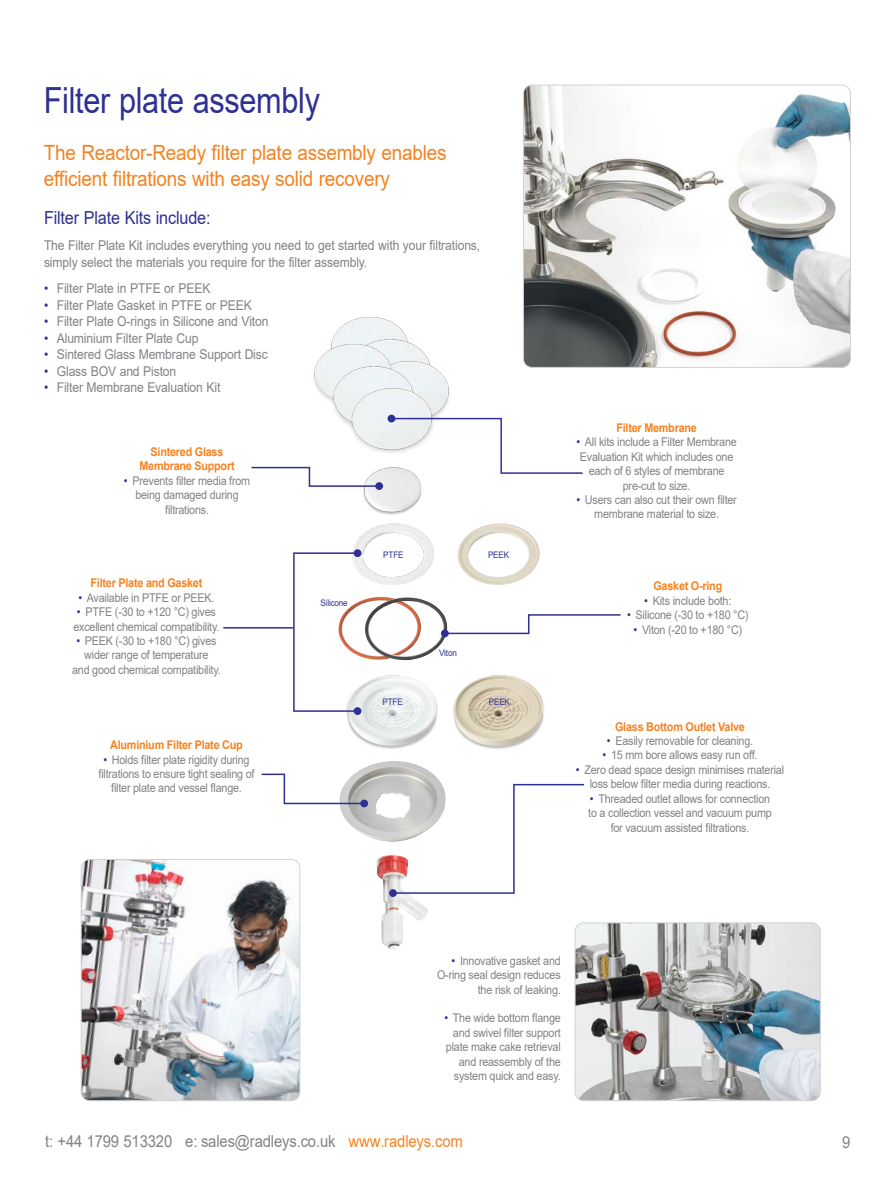
<style>
.page{position:relative;width:893px;height:1191px;background:#fff}
.page>*{position:absolute;margin:0;border:0;box-sizing:border-box;transform-origin:0 0}
.t1{font:36px "Arial";letter-spacing:-.01em;color:#2e3092;scale:.85 1}
.t2{font:21px/25.2px "Arial";letter-spacing:-.01em;color:#f58220;scale:.9 1}
.t3{font:18px "Arial";letter-spacing:-.01em;color:#2e3092;scale:.9 1}
.t4{font:16.5px "Arial";letter-spacing:-.01em;color:#808285;scale:.9 1}
.t5{font:13.5px/16.2px "Arial";letter-spacing:-.01em;color:#808285;scale:.9 1}
.t6{font:12px/14.4px "Arial";letter-spacing:-.02em;color:#808285;text-align:center;scale:.9 1}
.h6_fetures{font:700 12px/14.4px "Arial";letter-spacing:-.02em;color:#f58220;text-align:center;scale:.9 1}
.t7{font:9px "Arial";letter-spacing:-.02em;color:#2e3092;scale:.9 1}
.s1{color:#2e3092}
.s2{color:#f58220}
</style>
<div class="page">
<img style="left:334px;top:317px;width:69px;height:19px">
<img style="left:341px;top:331px;width:87px;height:28px">
<img style="left:424px;top:359px;width:26px;height:58px">
<img style="left:523px;top:85px;width:327px;height:281px">
<div style="left:523px;top:85px;width:328px;height:283px;border:1px solid #d1d2d4;border-radius:9px"></div>
<img style="left:81px;top:859px;width:219px;height:241px">
<div style="left:81px;top:859px;width:219px;height:242px;border:1px solid #d1d2d4;border-radius:9px"></div>
<img style="left:376px;top:855px;width:52px;height:95px">
<img style="left:457px;top:523px;width:83px;height:62px">
<img style="left:340px;top:761px;width:101px;height:81px">
<div style="left:452px;top:675px;width:93px;height:75px;background:#231f20;opacity:.3"></div>
<img style="left:453px;top:675px;width:91px;height:73px">
<div style="left:346px;top:675px;width:92px;height:74px;background:#231f20;opacity:.3"></div>
<img style="left:347px;top:675px;width:90px;height:72px">
<img style="left:363px;top:467px;width:59px;height:48px">
<img style="left:338px;top:596px;width:69px;height:65px">
<img style="left:364px;top:597px;width:84px;height:63px">
<svg style="left:251px;top:466px;width:130px;height:21px"></svg>
<div style="left:375px;top:482px;width:8px;height:8px;background:#2e3092;border-radius:50%"></div>
<svg style="left:261px;top:773px;width:105px;height:32px"></svg>
<div style="left:360px;top:799px;width:8px;height:8px;background:#2e3092;border-radius:50%"></div>
<svg style="left:391px;top:783px;width:194px;height:111px"></svg>
<div style="left:389px;top:889px;width:8px;height:8px;background:#2e3092;border-radius:50%"></div>
<svg style="left:443px;top:613px;width:178px;height:22px"></svg>
<div style="left:441px;top:629px;width:8px;height:8px;background:#2e3092;border-radius:50%"></div>
<img style="left:575px;top:924px;width:244px;height:176px">
<div style="left:575px;top:922px;width:246px;height:179px;border:1px solid #d1d2d4;border-radius:9px"></div>
<img style="left:352px;top:523px;width:82px;height:62px">
<img style="left:314px;top:336px;width:87px;height:61px">
<img style="left:324px;top:359px;width:100px;height:66px">
<div style="left:349px;top:389px;width:86px;height:67px;background:#231f20;opacity:.15"></div>
<img style="left:351px;top:386px;width:83px;height:67px">
<svg style="left:390px;top:417px;width:193px;height:57px"></svg>
<div style="left:388px;top:415px;width:7px;height:7px;background:#2e3092;border-radius:50%"></div>
<div style="left:293px;top:552px;width:65px;height:160px;border:2px solid #2e3092"></div>
<div style="left:354px;top:549px;width:7px;height:8px;background:#2e3092;border-radius:50%"></div>
<div style="left:354px;top:707px;width:7px;height:8px;background:#2e3092;border-radius:50%"></div>
<hr style="left:223px;top:627px;width:70px;height:1px;background:#2e3092">
<p class="t1" style="left:44px;top:75px;width:326px">Filter plate assembly</p>
<p class="t2" style="left:44px;top:140px;width:449px">The Reactor-Ready filter plate assembly enables efficient filtrations with easy solid recovery</p>
<p class="t3" style="left:44px;top:205px;width:187px">Filter Plate Kits include:</p>
<p class="t5" style="left:44px;top:237px;width:486px">The Filter Plate Kit includes everything you need to get started with your filtrations, simply select the materials you require for the filter assembly.</p>
<p class="t5" style="left:44px;top:280px;width:186px"><span class="s1">•</span> Filter Plate in PTFE or PEEK</p>
<p class="t5" style="left:44px;top:297px;width:232px"><span class="s1">•</span> Filter Plate Gasket in PTFE or PEEK</p>
<p class="t5" style="left:44px;top:313px;width:251px"><span class="s1">•</span> Filter Plate O-rings in Silicone and Viton</p>
<p class="t5" style="left:44px;top:330px;width:173px"><span class="s1">•</span> Aluminium Filter Plate Cup</p>
<p class="t5" style="left:44px;top:346px;width:250px"><span class="s1">•</span> Sintered Glass Membrane Support Disc</p>
<p class="t5" style="left:44px;top:363px;width:149px"><span class="s1">•</span> Glass BOV and Piston</p>
<p class="t5" style="left:44px;top:379px;width:197px"><span class="s1">•</span> Filter Membrane Evaluation Kit</p>
<p class="h6_fetures" style="left:139px;top:444px;width:107px">Sintered Glass<br>Membrane Support</p>
<p class="t6" style="left:124px;top:473px;width:142px"><span class="s1">•</span> Prevents filter media from being damaged during filtrations.</p>
<p class="h6_fetures" style="left:91px;top:576px;width:126px">Filter Plate and Gasket</p>
<p class="t6" style="left:78px;top:590px;width:153px"><span class="s1">•</span> Available in PTFE or PEEK.</p>
<p class="t6" style="left:73px;top:604px;width:164px;text-align:left"><span class="s1">•</span> PTFE (-30 to +120 °C) gives excellent chemical compatibility.</p>
<p class="t6" style="left:72px;top:633px;width:167px"><span class="s1">•</span> PEEK (-30 to +180 °C) gives wider range of temperature<br>and good chemical compatibility.</p>
<p class="h6_fetures" style="left:110px;top:738px;width:149px">Aluminium Filter Plate Cup</p>
<p class="t6" style="left:98px;top:752px;width:175px"><span class="s1">•</span> Holds filter plate rigidity during filtrations to ensure tight sealing of filter plate and vessel flange.</p>
<p class="t7" style="left:321px;top:596px;width:32px">Silicone</p>
<p class="t7" style="left:383px;top:549px;width:24px">PTFE</p>
<p class="t7" style="left:488px;top:549px;width:25px">PEEK</p>
<p class="t7" style="left:439px;top:647px;width:21px">Viton</p>
<p class="t7" style="left:383px;top:696px;width:24px">PTFE</p>
<p class="t7" style="left:489px;top:696px;width:25px">PEEK</p>
<p class="h6_fetures" style="left:616px;top:420px;width:91px">Filter Membrane</p>
<p class="t6" style="left:576px;top:435px;width:180px"><span class="s1">•</span> All kits include a Filter Membrane<br>Evaluation Kit which includes one each of 6 styles of membrane pre-cut to size.</p>
<p class="t6" style="left:576px;top:492px;width:180px"><span class="s1">•</span> Users can also cut their own filter membrane material to size.</p>
<p class="h6_fetures" style="left:653px;top:579px;width:78px">Gasket O-ring</p>
<p class="t6" style="left:644px;top:593px;width:98px"><span class="s1">•</span> Kits include both:</p>
<p class="t6" style="left:627px;top:608px;width:136px"><span class="s1">•</span> Silicone (-30 to +180 °C)</p>
<p class="t6" style="left:633px;top:622px;width:122px"><span class="s1">•</span> Viton (-20 to +180 °C)</p>
<p class="h6_fetures" style="left:615px;top:719px;width:146px">Glass Bottom Outlet Valve</p>
<p class="t6" style="left:607px;top:733px;width:164px"><span class="s1">•</span> Easily removable for cleaning.</p>
<p class="t6" style="left:602px;top:748px;width:174px"><span class="s1">•</span> 15 mm bore allows easy run off.</p>
<p class="t6" style="left:576px;top:762px;width:233px"><span class="s1">•</span> Zero dead space design minimises material loss below filter media during reactions.</p>
<p class="t6" style="left:588px;top:791px;width:205px"><span class="s1">•</span> Threaded outlet allows for connection to a collection vessel and vacuum pump for vacuum assisted filtrations.</p>
<p class="t6" style="left:437px;top:953px;width:139px;text-align:right"><span class="s1">•</span> Innovative gasket and<br>O-ring seal design reduces the risk of leaking.</p>
<p class="t6" style="left:444px;top:1011px;width:131px;text-align:right"><span class="s1">•</span> The wide bottom flange and swivel filter support plate make cake retrieval and reassembly of the system quick and easy.</p>
<h3 class="t4" style="left:45px;top:1129px;width:466px">t: +44 1799 513320 e: sales@radleys.co.uk <span class="s2">www.radleys.com</span></h3>
<h3 class="t4" style="left:842px;top:1131px;width:11px">9</h3>
</div>
